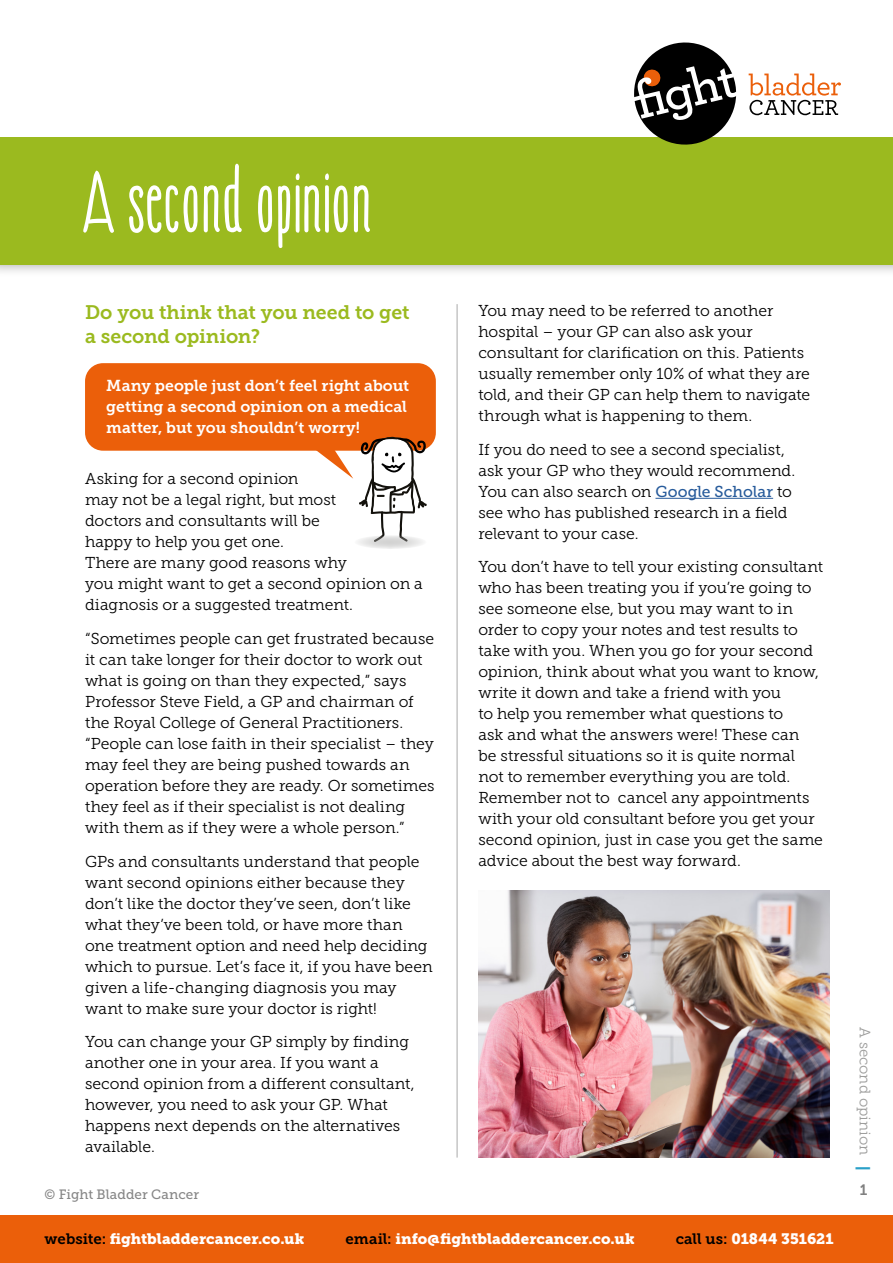
<style>
.page{position:relative;width:893px;height:1263px;background:#fff}
.page>*{position:absolute;margin:0;border:0;box-sizing:border-box;transform-origin:0 0}
.t1{font:78px "HAPPYCLOUD Heavy";color:#fff}
.t2{font:19.5px/24px "Museo Slab 700";letter-spacing:-.005em;color:#9bba1f}
.t3{font:15.75px/21px "Museo Slab 300";letter-spacing:-.005em;color:#000}
.t4{font:15.75px/21px "Museo Slab 700";letter-spacing:-.005em;color:#fff}
.t5{font:15px "Museo Slab 900";letter-spacing:.005em;color:#fff}
.t6{font:15px "Museo Slab 300";letter-spacing:-.005em;color:#9d9d9c}
.t7{font:15px "Museo Slab 700";color:#808080}
.t8{font:13.5px "Museo Slab 500";letter-spacing:.005em;color:#878787}
.s1{font-family:"Museo Slab 500";color:#275b9b}
.s2{font-family:"Museo Slab 700";color:#000}
.s3{font-family:"Museo Slab 900";color:#2aa0c8}
</style>
<div class="page">
<div style="left:0;top:1215px;width:893px;height:48px;background:#eb5f0a"></div>
<div style="left:85px;top:363px;width:351px;height:88px;background:#eb5f0a;border-radius:18px"></div>
<div style="left:0;top:140px;width:893px;height:137px;background:#000;opacity:.4"></div>
<div style="left:0;top:137px;width:893px;height:128px;background:#9bba1f"></div>
<hr style="left:655px;top:498px;width:118px;height:1px;background:#275b9b">
<hr style="left:456px;top:304px;width:2px;height:853px;background:#c6c6c6">
<svg style="left:359px;top:437px;width:68px;height:98px"></svg>
<svg style="left:299px;top:450px;width:54px;height:29px"></svg>
<svg style="left:354px;top:535px;width:73px;height:14px"></svg>
<img style="left:478px;top:891px;width:351px;height:266px">
<svg style="left:749px;top:74px;width:92px;height:41px"></svg>
<svg style="left:634px;top:42px;width:103px;height:103px"></svg>
<h1 class="t1" style="left:85px;top:149px;width:291px">A second opinion</h1>
<p class="t2" style="left:85px;top:300px;width:326px">Do you think that you need to get a second opinion?</p>
<p class="t4" style="left:106px;top:376px;width:304px">Many people just don’t feel right about getting a second opinion on a medical matter, but you shouldn’t worry!</p>
<p class="t3" style="left:85px;top:468px;width:339px">Asking for a second opinion<br>may not be a legal right, but most<br>doctors and consultants will be<br>happy to help you get one.<br>There are many good reasons why<br>you might want to get a second opinion on a diagnosis or a suggested treatment.</p>
<p class="t3" style="left:85px;top:628px;width:351px">“Sometimes people can get frustrated because it can take longer for their doctor to work out what is going on than they expected,” says Professor Steve Field, a GP and chairman of the Royal College of General Practitioners. “People can lose faith in their specialist – they may feel they are being pushed towards an operation before they are ready. Or sometimes they feel as if their specialist is not dealing with them as if they were a whole person.”</p>
<p class="t3" style="left:85px;top:851px;width:349px">GPs and consultants understand that people want second opinions either because they don’t like the doctor they’ve seen, don’t like what they’ve been told, or have more than one treatment option and need help deciding which to pursue. Let’s face it, if you have been given a life-changing diagnosis you may want to make sure your doctor is right!</p>
<p class="t3" style="left:85px;top:1031px;width:331px">You can change your GP simply by finding another one in your area. If you want a second opinion from a different consultant, however, you need to ask your GP. What happens next depends on the alternatives available.</p>
<p class="t3" style="left:478px;top:300px;width:333px">You may need to be referred to another hospital – your GP can also ask your consultant for clarification on this. Patients usually remember only 10% of what they are told, and their GP can help them to navigate through what is happening to them.</p>
<p class="t3" style="left:478px;top:439px;width:319px">If you do need to see a second specialist, ask your GP who they would recommend.<br>You can also search on <span class="s1">Google Scholar</span> to see who has published research in a field relevant to your case.</p>
<p class="t3" style="left:478px;top:557px;width:346px">You don’t have to tell your existing consultant who has been treating you if you’re going to see someone else, but you may want to in order to copy your notes and test results to take with you. When you go for your second opinion, think about what you want to know, write it down and take a friend with you<br>to help you remember what questions to<br>ask and what the answers were! These can<br>be stressful situations so it is quite normal not to remember everything you are told.<br>Remember not to cancel any appointments with your old consultant before you get your second opinion, just in case you get the same advice about the best way forward.</p>
<p class="t8" style="left:45px;top:1186px;width:156px">© Fight Bladder Cancer</p>
<p class="t5" style="left:45px;top:1230px;width:261px"><span class="s2">website:</span> fightbladdercancer.co.uk</p>
<p class="t5" style="left:346px;top:1230px;width:290px"><span class="s2">email:</span> info@fightbladdercancer.co.uk</p>
<p class="t5" style="left:676px;top:1230px;width:159px"><span class="s2">call us:</span> 01844 351621</p>
<p class="t6" style="left:873px;top:1027px;width:145px;rotate:90deg">A second opinion <span class="s3">|</span></p>
<p class="t7" style="left:860px;top:1181px;width:9px">1</p>
</div>
